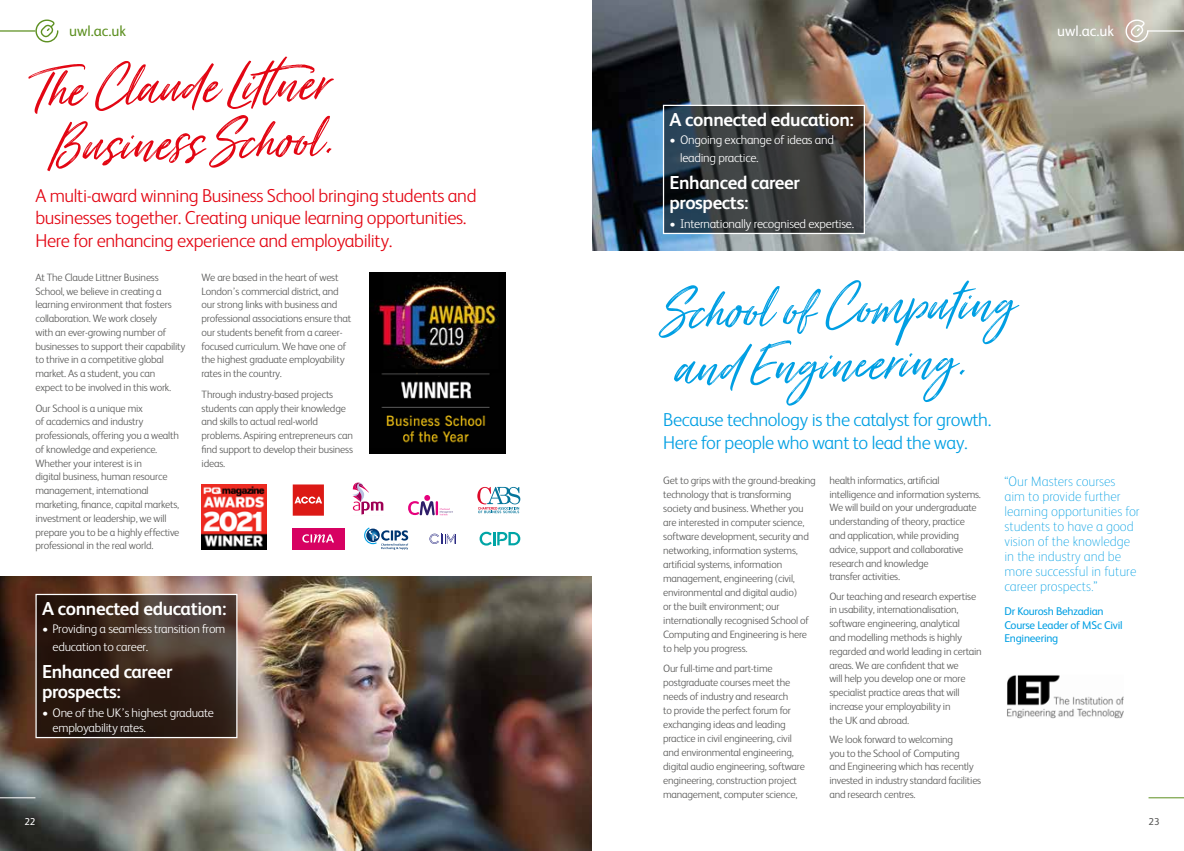
<style>
.page{position:relative;width:1184px;height:851px;background:#fff}
.page>*{position:absolute;margin:0;border:0;box-sizing:border-box;transform-origin:0 0}
.t1{font:italic 68.75px/56.2px "Just Lovely";color:#009fe3}
.t2{font:italic 68.75px/56.5px "Just Lovely";color:#e30613;text-align:center}
.t3{font:300 18.75px/22.5px "FS Albert";letter-spacing:-.02em;color:#e30613}
.t4{font:700 18.75px/20px "FS Albert";letter-spacing:-.02em;color:#fff}
.t5{font:300 18.75px/22.5px "FS Albert";letter-spacing:-.02em;color:#009fe3}
.t6{font:15px "FS Albert";color:#5d9021}
.t7{font:15px "FS Albert";color:#fff}
.t8{font:100 13.75px/15px "FS Albert";color:#009fe3}
.t9{font:300 12.5px/17.5px "FS Albert";letter-spacing:-.02em;color:#fff}
.t10{font:11.25px/13.5px "FS Albert";letter-spacing:-.02em;color:#009fe3}
.t11{font:300 10.62px/13.8px "FS Albert";letter-spacing:-.02em;color:#575756}
.t12{font:10px "FS Albert";color:#fff}
.t13{font:10px "FS Albert";color:#575756}
</style>
<div class="page">
<img style="left:592px;top:0;width:591px;height:250px">
<img style="left:0;top:576px;width:592px;height:274px">
<img style="left:369px;top:272px;width:136px;height:97px">
<img style="left:369px;top:369px;width:136px;height:84px">
<svg style="left:293px;top:484px;width:31px;height:31px"></svg>
<svg style="left:477px;top:487px;width:43px;height:26px"></svg>
<div style="left:292px;top:527px;width:52px;height:22px;background:#d70162"></div>
<svg style="left:302px;top:534px;width:32px;height:8px"></svg>
<svg style="left:364px;top:527px;width:44px;height:22px"></svg>
<svg style="left:352px;top:482px;width:31px;height:32px"></svg>
<svg style="left:429px;top:533px;width:27px;height:11px"></svg>
<svg style="left:479px;top:531px;width:41px;height:14px"></svg>
<svg style="left:408px;top:495px;width:45px;height:20px"></svg>
<img style="left:202px;top:484px;width:65px;height:65px">
<svg style="left:665px;top:107px;width:198px;height:125px;background:#353a3d"></svg>
<div style="left:663px;top:105px;width:202px;height:129px;border:1px solid #fff"></div>
<svg style="left:37px;top:595px;width:198px;height:141px;background:#34231b"></svg>
<div style="left:35px;top:593px;width:202px;height:145px;border:1px solid #fff"></div>
<svg style="left:35px;top:19px;width:23px;height:24px"></svg>
<hr style="left:0;top:30px;width:35px;height:2px;background:#5d9021">
<img style="left:1007px;top:675px;width:117px;height:44px">
<hr style="left:0;top:797px;width:35px;height:1px;background:#fff">
<hr style="left:1148px;top:797px;width:35px;height:1px;background:#5d9021">
<svg style="left:1124px;top:19px;width:24px;height:24px"></svg>
<hr style="left:1147px;top:30px;width:36px;height:2px;background:#fff">
<h3 class="t6" style="left:69px;top:21px;width:58px">uwl.ac.uk</h3>
<h1 class="t2" style="left:26px;top:64px;width:308px;rotate:-1deg">The Claude Litt ner<br>Business Schoo l.</h1>
<h2 class="t3" style="left:35px;top:183px;width:442px">A multi-award winning Business School bringing students and businesses together. Creating unique learning opportunities.<br>Here for enhancing experience and employability.</h2>
<p class="t11" style="left:35px;top:270px;width:151px">At The Claude Littner Business<br>School, we believe in creating a learning environment that fosters collaboration. We work closely<br>with an ever-growing number of businesses to support their capability to thrive in a competitive global market. As a student, you can<br>expect to be involved in this work.</p>
<p class="t11" style="left:35px;top:400px;width:145px">Our School is a unique mix<br>of academics and industry professionals, offering you a wealth of knowledge and experience.<br>Whether your interest is in<br>digital business, human resource management, international marketing, finance, capital markets, investment or leadership, we will prepare you to be a highly effective professional in the real world.</p>
<p class="t11" style="left:202px;top:270px;width:151px">We are based in the heart of west London’s commercial district, and our strong links with business and professional associations ensure that our students benefit from a career&shy;focused curriculum. We have one of the highest graduate employability rates in the country.</p>
<p class="t11" style="left:202px;top:387px;width:153px">Through industry-based projects students can apply their knowledge and skills to actual real-world problems. Aspiring entrepreneurs can find support to develop their business ideas.</p>
<h2 class="t4" style="left:42px;top:597px;width:186px">A connected education:</h2>
<p class="t9" style="left:53px;top:619px;width:174px;text-indent:-11px">• Providing a seamless transition from education to career.</p>
<h2 class="t4" style="left:42px;top:660px;width:132px">Enhanced career prospects:</h2>
<p class="t9" style="left:53px;top:704px;width:163px;line-height:15px;text-indent:-11px">• One of the UK’s highest graduate employability rates.</p>
<p class="t12" style="left:25px;top:814px;width:12px">22</p>
<h3 class="t7" style="left:1057px;top:21px;width:58px">uwl.ac.uk</h3>
<h2 class="t4" style="left:669px;top:109px;width:186px">A connected education:</h2>
<p class="t9" style="left:680px;top:131px;width:155px;text-indent:-11px">• Ongoing exchange of ideas and leading practice.</p>
<h2 class="t4" style="left:669px;top:172px;width:132px">Enhanced career prospects:</h2>
<p class="t9" style="left:669px;top:214px;width:186px">• Internationally recognised expertise.</p>
<h1 class="t1" style="left:661px;top:286px;width:353px;rotate:-1deg">Schoo l of Computing and Enginee ring.</h1>
<h2 class="t5" style="left:663px;top:408px;width:330px">Because technology is the catalyst for growth.<br>Here for people who want to lead the way.</h2>
<p class="t11" style="left:663px;top:472px;width:154px">Get to grips with the ground-breaking technology that is transforming society and business. Whether you are interested in computer science, software development, security and networking, information systems, artificial systems, information management, engineering (civil, environmental and digital audio)<br>or the built environment; our internationally recognised School of Computing and Engineering is here to help you progress.</p>
<p class="t11" style="left:663px;top:660px;width:143px">Our full-time and part-time postgraduate courses meet the needs of industry and research<br>to provide the perfect forum for exchanging ideas and leading practice in civil engineering, civil and environmental engineering, digital audio engineering, software engineering, construction project management, computer science,</p>
<p class="t11" style="left:829px;top:472px;width:153px">health informatics, artificial intelligence and information systems.<br>We will build on your undergraduate understanding of theory, practice and application, while providing advice, support and collaborative research and knowledge<br>transfer activities.</p>
<p class="t11" style="left:829px;top:588px;width:154px">Our teaching and research expertise in usability, internationalisation, software engineering, analytical<br>and modelling methods is highly regarded and world leading in certain areas. We are confident that we<br>will help you develop one or more specialist practice areas that will increase your employability in<br>the UK and abroad.</p>
<p class="t11" style="left:829px;top:731px;width:153px">We look forward to welcoming<br>you to the School of Computing<br>and Engineering which has recently invested in industry standard facilities and research centres.</p>
<p class="t8" style="left:1004px;top:473px;width:137px">“Our Masters courses aim to provide further learning opportunities for students to have a good vision of the knowledge in the industry and be more successful in future career prospects.”</p>
<p class="t10" style="left:1004px;top:604px;width:120px">Dr Kourosh Behzadian<br>Course Leader of MSc Civil<br>Engineering</p>
<p class="t13" style="left:1148px;top:814px;width:13px">23</p>
</div>
